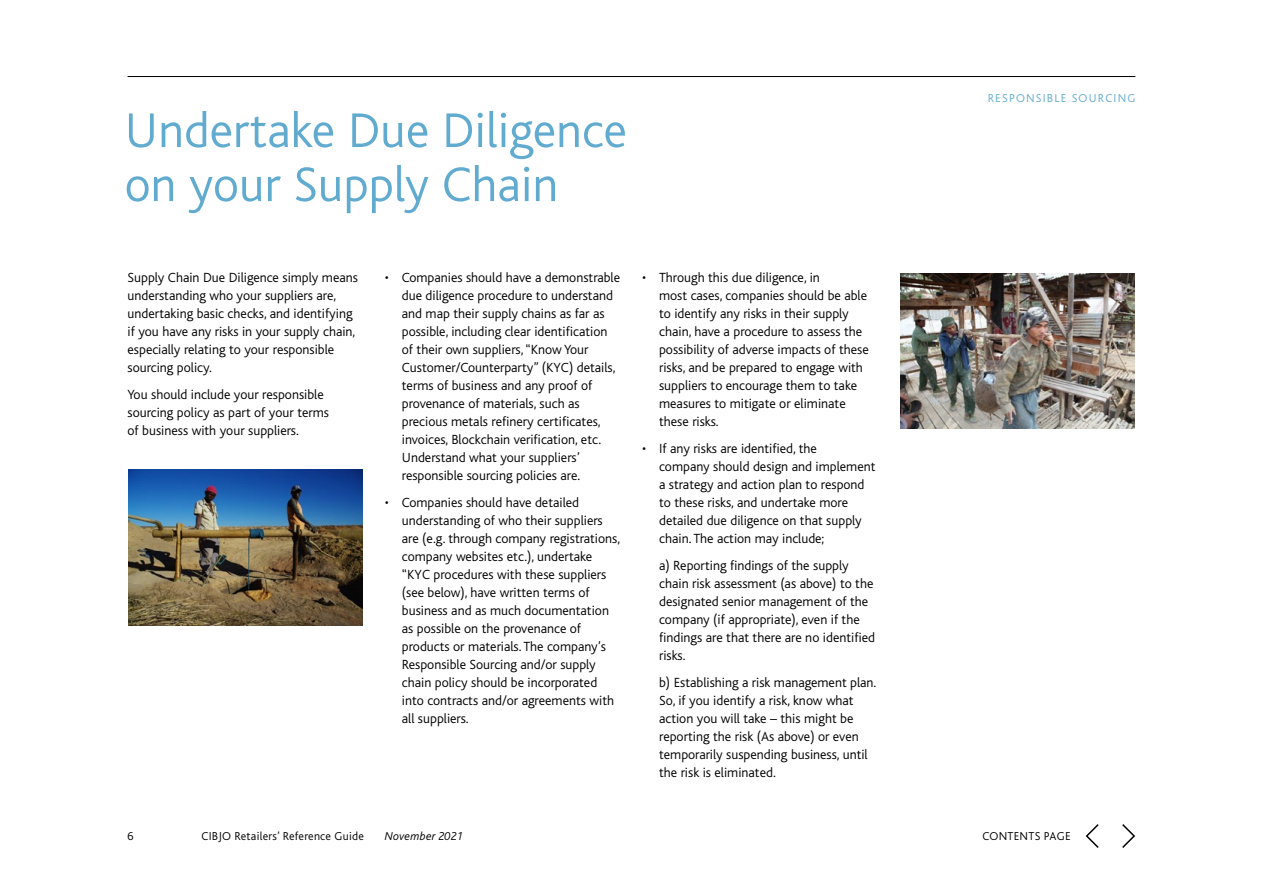
<style>
.page{position:relative;width:1263px;height:893px;background:#fff}
.page>*{position:absolute;margin:0;border:0;box-sizing:border-box;transform-origin:0 0}
.t1{font:300 51px/54px "Bliss";color:#62abd0}
.t2{font:300 13.8px/18px "Bliss";color:#000}
.t3{font:300 12px "Bliss";letter-spacing:.02em;color:#000}
.t4{font:300 12px "Bliss";letter-spacing:.1em;color:#62abd0}
.t5{font:italic 300 12px "Bliss";letter-spacing:.02em;color:#000}
</style>
<div class="page">
<hr style="left:128px;top:76px;width:1007px;height:1px;background:#000">
<img style="left:900px;top:273px;width:234px;height:156px">
<img style="left:128px;top:469px;width:235px;height:156px">
<svg style="left:1122px;top:824px;width:13px;height:24px"></svg>
<svg style="left:1085px;top:824px;width:14px;height:24px"></svg>
<h1 class="t1" style="left:125px;top:104px;width:504px">Undertake Due Diligence on your Supply Chain</h1>
<p class="t2" style="left:128px;top:269px;width:232px">Supply Chain Due Diligence simply means understanding who your suppliers are, undertaking basic checks, and identifying if you have any risks in your supply chain, especially relating to your responsible sourcing policy.</p>
<p class="t2" style="left:128px;top:386px;width:203px">You should include your responsible sourcing policy as part of your terms of business with your suppliers.</p>
<p class="t2" style="left:402px;top:269px;width:220px;text-indent:-17px">• Companies should have a demonstrable due diligence procedure to understand and map their supply chains as far as possible, including clear identification of their own suppliers, “Know Your Customer/Counterparty” (KYC) details, terms of business and any proof of provenance of materials, such as precious metals refinery certificates, invoices, Blockchain verification, etc.<br>Understand what your suppliers’ responsible sourcing policies are.</p>
<p class="t2" style="left:402px;top:494px;width:220px;text-indent:-17px">• Companies should have detailed understanding of who their suppliers are (e.g. through company registrations, company websites etc.), undertake “KYC procedures with these suppliers (see below), have written terms of business and as much documentation as possible on the provenance of products or materials. The company’s Responsible Sourcing and/or supply chain policy should be incorporated into contracts and/or agreements with all suppliers.</p>
<p class="t3" style="left:128px;top:830px;width:8px">6</p>
<p class="t3" style="left:202px;top:830px;width:164px">CIBJO Retailers’ Reference Guide</p>
<p class="t5" style="left:385px;top:830px;width:80px">November 2021</p>
<p class="t2" style="left:659px;top:269px;width:211px;text-indent:-17px">• Through this due diligence, in<br>most cases, companies should be able to identify any risks in their supply chain, have a procedure to assess the possibility of adverse impacts of these risks, and be prepared to engage with suppliers to encourage them to take measures to mitigate or eliminate these risks.</p>
<p class="t2" style="left:659px;top:440px;width:218px;text-indent:-17px">• If any risks are identified, the<br>company should design and implement a strategy and action plan to respond to these risks, and undertake more detailed due diligence on that supply chain. The action may include;</p>
<p class="t2" style="left:659px;top:557px;width:217px">a) Reporting findings of the supply chain risk assessment (as above) to the designated senior management of the company (if appropriate), even if the findings are that there are no identified risks.</p>
<p class="t2" style="left:659px;top:674px;width:219px">b) Establishing a risk management plan.<br>So, if you identify a risk, know what action you will take – this might be reporting the risk (As above) or even temporarily suspending business, until the risk is eliminated.</p>
<p class="t4" style="left:988px;top:92px;width:149px">RESPONSIBLE SOURCING</p>
<p class="t3" style="left:982px;top:830px;width:90px">CONTENTS PAGE</p>
</div>
